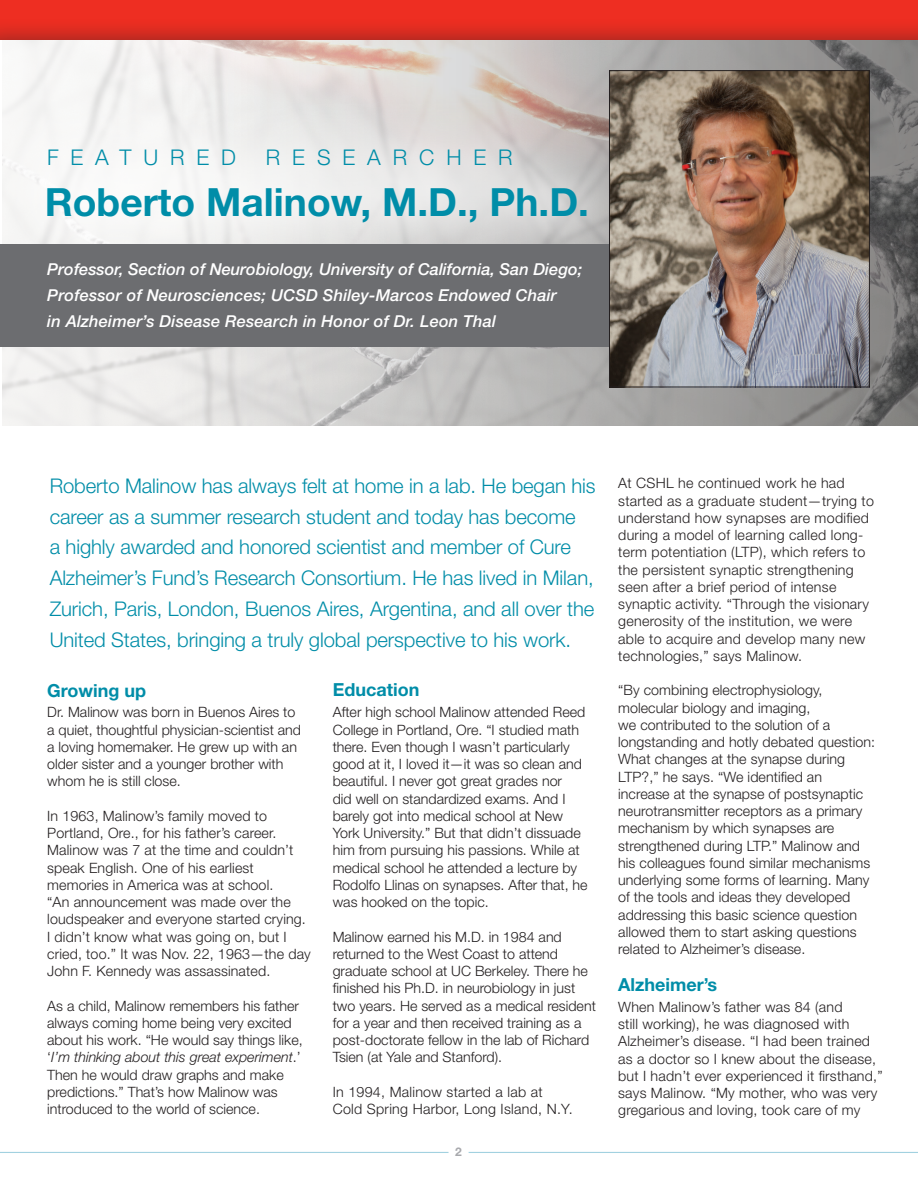
<style>
.page{position:relative;width:918px;height:1188px;background:#fff}
.page>*{position:absolute;margin:0;border:0;box-sizing:border-box;transform-origin:0 0}
.Story_Title{font:700 39px "Helvetica Neue LT Std";color:#008da8}
.Story_Title-2{font:300 21.6px "Helvetica Neue LT Std";letter-spacing:.55em;color:#008da8}
.Body_Text{font:300 20.25px/30.8px "Helvetica Neue LT Std";letter-spacing:-.005em;color:#008da8}
.Subhead_1{font:700 18px "Helvetica Neue LT Std";color:#008da8}
.Byline{font:italic 500 16.5px/26.1px "Helvetica Neue LT Std";letter-spacing:.01em;color:#fff}
.Body_Text-2{font:300 14.25px/17.2px "Helvetica Neue LT Std";letter-spacing:.005em;color:#231f20}
.Page_numbers{font:700 12px "Helvetica Neue LT Std";color:#a8a9ad}
.s1{font-style:italic}
</style>
<div class="page">
<svg style="left:0;top:0;width:918px;height:55px;background:#e32c21"></svg>
<div style="left:0;top:40px;width:918px;height:1148px;background:#fff"></div>
<svg style="left:175px;top:40px;width:743px;height:386px;background:#b2afad"></svg>
<hr style="left:0;top:1152px;width:449px;height:1px;background:#a2d1e0">
<hr style="left:469px;top:1152px;width:449px;height:1px;background:#a2d1e0">
<svg style="left:2px;top:93px;width:607px;height:151px"></svg>
<div style="left:0;top:244px;width:809px;height:103px;background:#6c6d70"></div>
<img style="left:611px;top:72px;width:257px;height:313px">
<div style="left:609px;top:70px;width:261px;height:317px;border:1px solid #231f20"></div>
<p class="Story_Title-2" style="left:47px;top:144px;width:191px">FEATURED</p>
<p class="Story_Title-2" style="left:266px;top:144px;width:248px">RESEARCHER</p>
<p class="Story_Title" style="left:45px;top:178px;width:546px">Roberto Malinow, M.D., Ph.D.</p>
<p class="Byline" style="left:47px;top:256px;width:537px">Professor, Section of Neurobiology, University of California, San Diego;<br>Professor of Neurosciences; UCSD Shiley-Marcos Endowed Chair<br>in Alzheimer’s Disease Research in Honor of Dr. Leon Thal</p>
<p class="Body_Text" style="left:50px;top:470px;width:547px">Roberto Malinow has always felt at home in a lab. He began his career as a summer research student and today has become<br>a highly awarded and honored scientist and member of Cure Alzheimer’s Fund’s Research Consortium. He has lived in Milan, Zurich, Paris, London, Buenos Aires, Argentina, and all over the United States, bringing a truly global perspective to his work.</p>
<p class="Subhead_1" style="left:47px;top:679px;width:100px">Growing up</p>
<p class="Body_Text-2" style="left:47px;top:703px;width:255px">Dr. Malinow was born in Buenos Aires to a quiet, thoughtful physician-scientist and a loving homemaker. He grew up with an older sister and a younger brother with whom he is still close.</p>
<p class="Body_Text-2" style="left:47px;top:807px;width:265px">In 1963, Malinow’s family moved to Portland, Ore., for his father’s career.<br>Malinow was 7 at the time and couldn’t speak English. One of his earliest memories in America was at school.<br>“An announcement was made over the loudspeaker and everyone started crying.<br>I didn’t know what was going on, but I cried, too.” It was Nov. 22, 1963—the day John F. Kennedy was assassinated.</p>
<p class="Body_Text-2" style="left:47px;top:997px;width:257px">As a child, Malinow remembers his father always coming home being very excited about his work. “He would say things like, ‘<span class="s1">I’m thinking about this great experiment</span>.’ Then he would draw graphs and make predictions.” That’s how Malinow was introduced to the world of science.</p>
<p class="Subhead_1" style="left:333px;top:679px;width:88px">Education</p>
<p class="Body_Text-2" style="left:333px;top:703px;width:256px">After high school Malinow attended Reed College in Portland, Ore. “I studied math there. Even though I wasn’t particularly good at it, I loved it—it was so clean and beautiful. I never got great grades nor<br>did well on standardized exams. And I barely got into medical school at New York University.” But that didn’t dissuade him from pursuing his passions. While at medical school he attended a lecture by Rodolfo Llinas on synapses. After that, he was hooked on the topic.</p>
<p class="Body_Text-2" style="left:333px;top:928px;width:265px">Malinow earned his M.D. in 1984 and returned to the West Coast to attend graduate school at UC Berkeley. There he finished his Ph.D. in neurobiology in just two years. He served as a medical resident for a year and then received training as a post-doctorate fellow in the lab of Richard Tsien (at Yale and Stanford).</p>
<p class="Body_Text-2" style="left:333px;top:1083px;width:242px">In 1994, Malinow started a lab at<br>Cold Spring Harbor, Long Island, N.Y.</p>
<p class="Page_numbers" style="left:455px;top:1145px;width:8px">2</p>
<p class="Body_Text-2" style="left:618px;top:475px;width:257px">At CSHL he continued work he had started as a graduate student—trying to understand how synapses are modified during a model of learning called long&shy;term potentiation (LTP), which refers to the persistent synaptic strengthening seen after a brief period of intense synaptic activity. “Through the visionary generosity of the institution, we were able to acquire and develop many new technologies,” says Malinow.</p>
<p class="Body_Text-2" style="left:618px;top:682px;width:258px">“By combining electrophysiology, molecular biology and imaging,<br>we contributed to the solution of a longstanding and hotly debated question:<br>What changes at the synapse during LTP?,” he says. “We identified an increase at the synapse of postsynaptic neurotransmitter receptors as a primary mechanism by which synapses are strengthened during LTP.” Malinow and his colleagues found similar mechanisms underlying some forms of learning. Many of the tools and ideas they developed addressing this basic science question allowed them to start asking questions related to Alzheimer’s disease.</p>
<p class="Subhead_1" style="left:618px;top:973px;width:100px">Alzheimer’s</p>
<p class="Body_Text-2" style="left:618px;top:998px;width:266px">When Malinow’s father was 84 (and<br>still working), he was diagnosed with Alzheimer’s disease. “I had been trained as a doctor so I knew about the disease, but I hadn’t ever experienced it firsthand,” says Malinow. “My mother, who was very gregarious and loving, took care of my</p>
</div>
